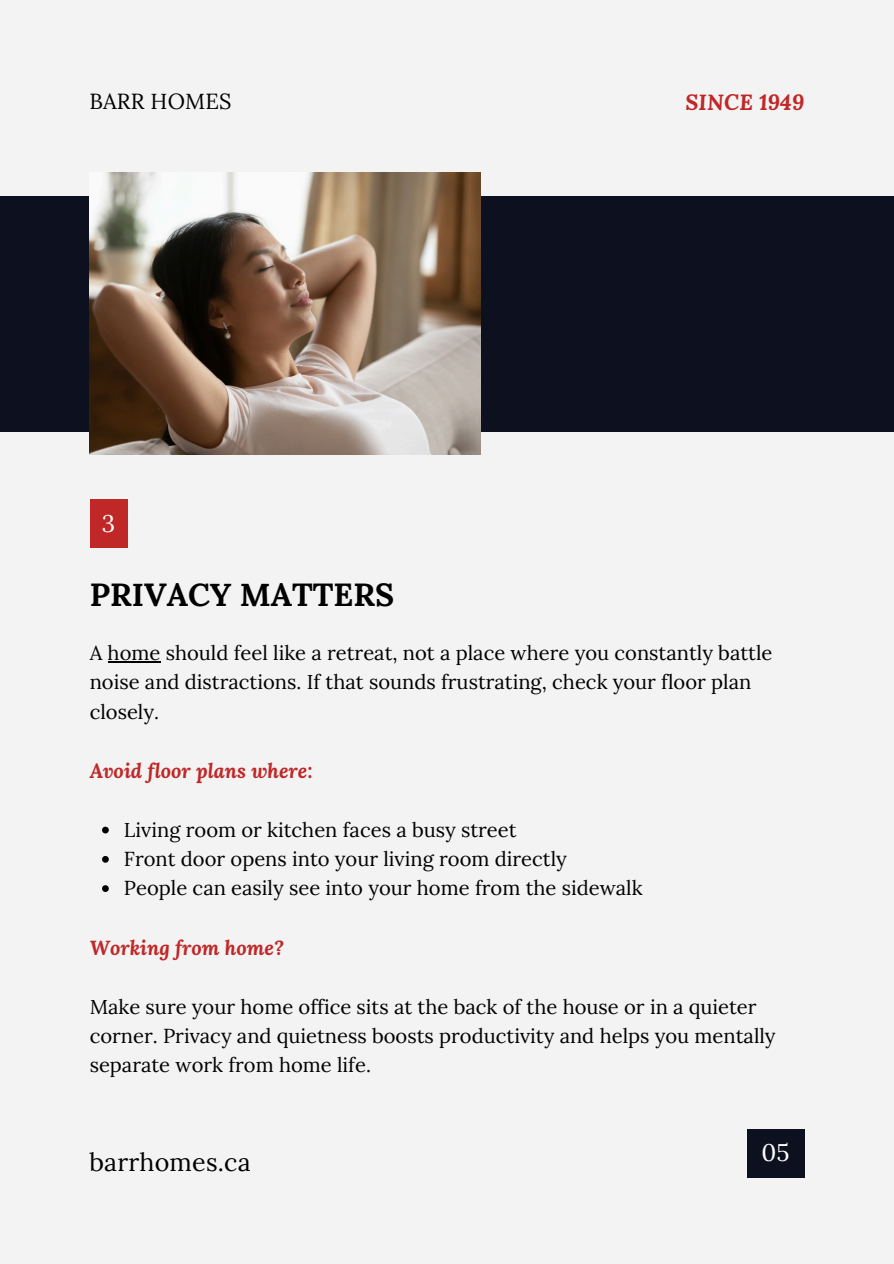
<style>
.page{position:relative;width:894px;height:1264px;background:#fff}
.page>*{position:absolute;margin:0;border:0;box-sizing:border-box;transform-origin:0 0}
.t1{font:700 31.8px "Lora";color:#000}
.t2{font:25.05px "Lora";letter-spacing:.01em;color:#000}
.t3{font:24px "Lora";color:#fff}
.t4{font:21.75px "Lora";letter-spacing:.01em;color:#000}
.t5{font:italic 700 21.75px "Lora";letter-spacing:.01em;color:#c02727}
.t6{font:20.1px/29.2px "Lora";color:#000}
.t7{font:italic 700 20.1px "Lora";color:#c02727}
</style>
<div class="page">
<div style="left:0;top:0;width:893px;height:1263px;background:#f3f3f3"></div>
<div style="left:746px;top:1128px;width:58px;height:49px;background:#0d101f"></div>
<div style="left:90px;top:499px;width:37px;height:49px;background:#c02727"></div>
<div style="left:0;top:196px;width:893px;height:235px;background:#0d101f"></div>
<img style="left:90px;top:173px;width:390px;height:281px">
<hr style="left:108px;top:661px;width:52px;height:1px;background:#000">
<svg style="left:102px;top:826px;width:7px;height:7px"></svg>
<svg style="left:102px;top:856px;width:7px;height:6px"></svg>
<svg style="left:102px;top:885px;width:7px;height:7px"></svg>
<p class="t4" style="left:89px;top:87px;width:144px">BARR HOMES</p>
<h1 class="t5" style="left:685px;top:88px;width:120px">SINCE 1949</h1>
<h3 class="t3" style="left:102px;top:508px;width:15px">3</h3>
<p class="t1" style="left:90px;top:573px;width:306px">PRIVACY MATTERS</p>
<h5 class="t6" style="left:90px;top:638px;width:684px">A home should feel like a retreat, not a place where you constantly battle noise and distractions. If that sounds frustrating, check your floor plan closely.</h5>
<p class="t7" style="left:90px;top:757px;width:224px">Avoid floor plans where:</p>
<p class="t6" style="left:124px;top:814px;width:394px">Living room or kitchen faces a busy street</p>
<p class="t6" style="left:124px;top:844px;width:444px">Front door opens into your living room directly</p>
<h5 class="t6" style="left:124px;top:873px;width:520px">People can easily see into your home from the sidewalk</h5>
<p class="t7" style="left:90px;top:934px;width:195px">Working from home?</p>
<h2 class="t6" style="left:90px;top:991px;width:687px">Make sure your home office sits at the back of the house or in a quieter corner. Privacy and quietness boosts productivity and helps you mentally separate work from home life.</h2>
<p class="t2" style="left:89px;top:1145px;width:163px">barrhomes.ca</p>
<h4 class="t3" style="left:761px;top:1137px;width:30px">05</h4>
</div>
